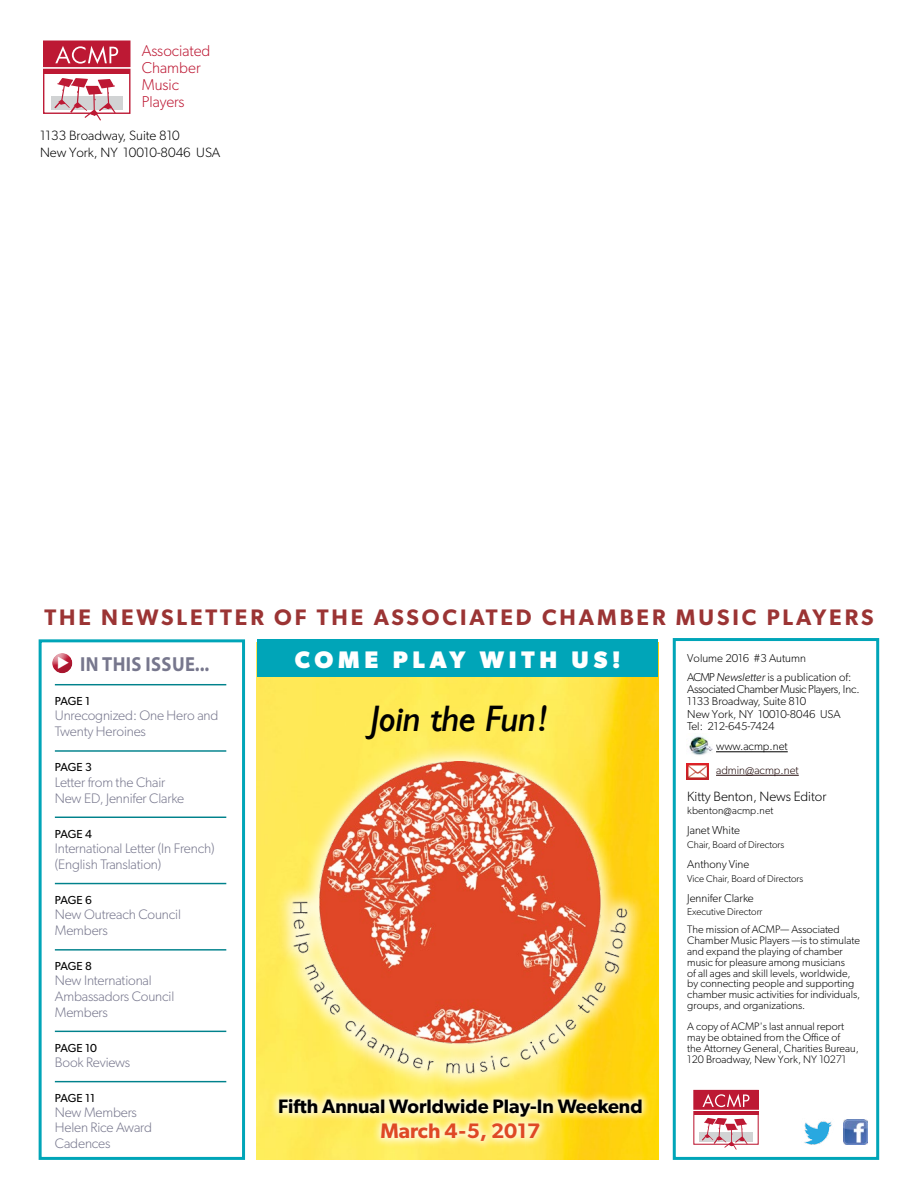
<style>
.page{position:relative;width:918px;height:1188px;background:#fff}
.page>*{position:absolute;margin:0;border:0;box-sizing:border-box;transform-origin:0 0}
.t1{font:italic 36px "Gibson";color:#000;scale:1.06 1}
.t2{font:700 24px "Gibson";letter-spacing:.2em;color:#fff}
.t3{font:600 22.5px "Gibson";letter-spacing:.13em;color:#9b3434}
.t4{font:600 21px "Gibson";color:#df4825}
.t5{font:700 20.4px "Myriad Pro";letter-spacing:.02em;color:#77778d;scale:.91 1}
.t6{font:600 19.5px "Gibson";color:#000}
.t7{font:300 15.75px/17.2px "Gibson";color:#bd1934}
.t8{font:300 13.8px/16px "Gibson";letter-spacing:-.01em;color:#77778d}
.t9{font:300 13.5px/16.5px "Gibson";color:#000}
.t10{font:11.7px "Gibson";letter-spacing:-.02em;color:#000}
.t11{font:300 11.55px/12.5px "Gibson";color:#000}
.t12{font:300 11.55px "Gibson";color:#240d0d}
.t13{font:300 10.8px/10.8px "Gibson";color:#000}
.t14{font:300 10.5px "Gibson";letter-spacing:.01em;color:#000}
.t15{font:300 9.9px "Gibson";color:#000}
.s1{font-style:italic}
</style>
<div class="page">
<img style="left:257px;top:643px;width:402px;height:517px">
<div style="left:44px;top:41px;width:86px;height:33px;background:#bd1934"></div>
<div style="left:43px;top:40px;width:88px;height:74px;border:1px solid #bd1934"></div>
<svg style="left:55px;top:46px;width:63px;height:18px"></svg>
<hr style="left:40px;top:67px;width:95px;height:2px;background:#fff">
<div style="left:51px;top:97px;width:71px;height:13px;background:#d1d3d4"></div>
<svg style="left:54px;top:78px;width:62px;height:43px"></svg>
<hr style="left:55px;top:684px;width:171px;height:1px;background:#00828c">
<hr style="left:55px;top:750px;width:171px;height:2px;background:#00828c">
<hr style="left:55px;top:817px;width:171px;height:1px;background:#00828c">
<hr style="left:55px;top:883px;width:171px;height:1px;background:#00828c">
<hr style="left:55px;top:949px;width:171px;height:2px;background:#00828c">
<hr style="left:55px;top:1031px;width:171px;height:1px;background:#00828c">
<hr style="left:55px;top:1081px;width:171px;height:1px;background:#00828c">
<div style="left:46px;top:652px;width:36px;height:23px;background:#000;opacity:.11"></div>
<img style="left:843px;top:1120px;width:25px;height:24px">
<div style="left:694px;top:1090px;width:64px;height:25px;background:#bd1934"></div>
<div style="left:693px;top:1090px;width:66px;height:55px;border:1px solid #bd1934"></div>
<svg style="left:703px;top:1094px;width:47px;height:13px"></svg>
<hr style="left:691px;top:1110px;width:71px;height:1px;background:#fff">
<div style="left:699px;top:1132px;width:53px;height:10px;background:#d1d3d4"></div>
<svg style="left:702px;top:1118px;width:46px;height:32px"></svg>
<hr style="left:716px;top:752px;width:72px;height:1px;background:#000">
<hr style="left:716px;top:775px;width:83px;height:1px;background:#240d0d">
<div style="left:673px;top:638px;width:206px;height:522px;border:3px solid #00a5b8"></div>
<div style="left:39px;top:639px;width:206px;height:521px;border:3px solid #00a5b8"></div>
<img style="left:687px;top:763px;width:22px;height:16px">
<img style="left:689px;top:736px;width:24px;height:19px">
<img style="left:804px;top:1121px;width:28px;height:24px">
<div style="left:275px;top:742px;width:371px;height:349px;background:#fff;opacity:.8"></div>
<img style="left:284px;top:762px;width:348px;height:320px">
<div style="left:270px;top:1090px;width:381px;height:60px;background:#fff;opacity:.84"></div>
<div style="left:257px;top:639px;width:401px;height:37px;background:#00a5b8"></div>
<svg style="left:58px;top:657px;width:11px;height:12px"></svg>
<h3 class="t7" style="left:142px;top:42px;width:70px">Associated<br>Chamber<br>Music<br>Players</h3>
<p class="t9" style="left:40px;top:127px;width:182px">1133 Broadway, Suite 810<br>New York, NY 10010-8046 USA</p>
<h3 class="t3" style="left:44px;top:604px;width:831px">THE NEWSLETTER OF THE ASSOCIATED CHAMBER MUSIC PLAYERS</h3>
<h2 class="t2" style="left:295px;top:646px;width:327px">COME PLAY WITH US!</h2>
<h3 class="t5" style="left:80px;top:651px;width:143px">IN THIS ISSUE...</h3>
<p class="t11" style="left:687px;top:648px;width:166px;line-height:18.9px">Volume 2016 #3 Autumn<br>ACMP<span class="s1">Newsletter</span> is a publication of:</p>
<p class="t11" style="left:687px;top:683px;width:174px">Associated Chamber Music Players, Inc.<br>1133 Broadway, Suite 810<br>New York, NY 10010-8046 USA<br>Tel: 212-645-7424</p>
<p class="t11" style="left:716px;top:740px;width:73px">www.acmp.net</p>
<p class="t12" style="left:716px;top:763px;width:84px">admin@acmp.net</p>
<p class="t9" style="left:687px;top:788px;width:141px">Kitty Benton, News Editor</p>
<p class="t14" style="left:687px;top:804px;width:88px">kbenton@acmp.net</p>
<p class="t11" style="left:687px;top:824px;width:54px">Janet White</p>
<p class="t15" style="left:687px;top:839px;width:99px">Chair, Board of Directors</p>
<p class="t11" style="left:687px;top:858px;width:64px">Anthony Vine</p>
<p class="t15" style="left:687px;top:872px;width:117px">Vice Chair, Board of Directors</p>
<p class="t11" style="left:687px;top:892px;width:68px">Jennifer Clarke</p>
<p class="t15" style="left:687px;top:906px;width:77px">Executive Directorr</p>
<p class="t13" style="left:687px;top:924px;width:175px">The mission of ACMP— Associated Chamber Music Players —is to stimulate and expand the playing of chamber music for pleasure among musicians<br>of all ages and skill levels, worldwide, by connecting people and supporting chamber music activities for individuals, groups, and organizations.</p>
<p class="t13" style="left:687px;top:1021px;width:173px">A copy of ACMP's last annual report may be obtained from the Office of<br>the Attorney General, Charities Bureau, 120 Broadway, New York, NY 10271</p>
<p class="t10" style="left:55px;top:694px;width:37px">PAGE 1</p>
<p class="t8" style="left:55px;top:707px;width:165px">Unrecognized: One Hero and<br>Twenty Heroines</p>
<p class="t10" style="left:55px;top:760px;width:38px">PAGE 3</p>
<p class="t8" style="left:55px;top:774px;width:131px">Letter from the Chair<br>New ED, Jennifer Clarke</p>
<p class="t10" style="left:55px;top:827px;width:38px">PAGE 4</p>
<p class="t8" style="left:55px;top:840px;width:161px">International Letter (In French) (English Translation)</p>
<p class="t10" style="left:55px;top:893px;width:38px">PAGE 6</p>
<p class="t8" style="left:55px;top:906px;width:128px">New Outreach Council<br>Members</p>
<p class="t10" style="left:55px;top:959px;width:38px">PAGE 8</p>
<p class="t8" style="left:55px;top:973px;width:121px;line-height:15.6px">New International<br>Ambassadors Council<br>Members</p>
<p class="t10" style="left:55px;top:1041px;width:44px">PAGE 10</p>
<p class="t8" style="left:55px;top:1054px;width:77px">Book Reviews</p>
<p class="t10" style="left:55px;top:1091px;width:42px">PAGE 11</p>
<p class="t8" style="left:55px;top:1105px;width:99px;line-height:15.3px">New Members<br>Helen Rice Award<br>Cadences</p>
<h1 class="t1" style="left:372px;top:698px;width:169px">Join the Fun!</h1>
<h3 class="t6" style="left:278px;top:1094px;width:366px">Fifth Annual Worldwide Play-In Weekend</h3>
<h3 class="t4" style="left:380px;top:1118px;width:161px">March 4-5, 2017</h3>
</div>
